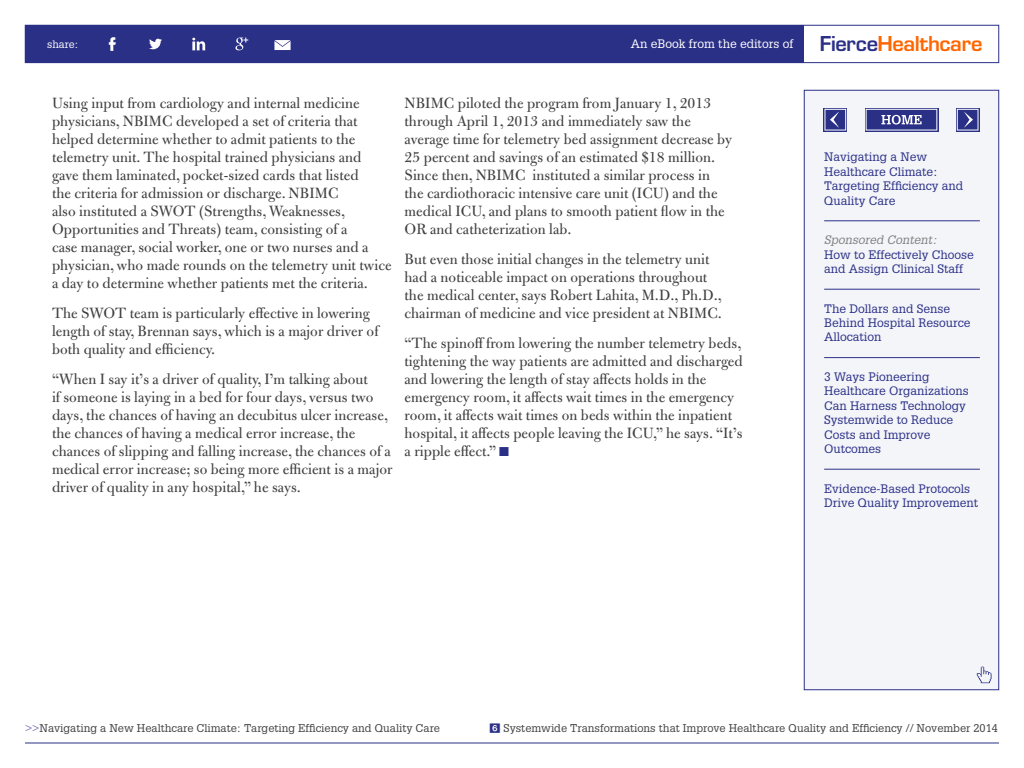
<style>
.page{position:relative;width:1024px;height:768px;background:#fff}
.page>*{position:absolute;margin:0;border:0;box-sizing:border-box;transform-origin:0 0}
.t1{font:600 20px "Eurostile LT Std";letter-spacing:-.015em;color:#f60}
.t2{font:16px/18px "Bulmer MT Std";letter-spacing:.005em;color:#404040}
.t3{font:12px/14.4px "Glypha LT Std";color:#2b3087}
.t4{font:12px "Glypha LT Std";color:#fff}
.t5{font:italic 12px "Glypha LT Std";color:#808080}
.t6{font:11px "Glypha LT Std";color:#404040}
.t7{font:10.5px "Glypha LT Std";color:#fff}
.s1{color:#2b3087}
.s2{color:#6064a5}
</style>
<div class="page">
<hr style="left:25px;top:742px;width:974px;height:2px;background:#2b3087">
<div style="left:804px;top:90px;width:195px;height:600px;background:#f4f5f9;border:1px solid #2b3087"></div>
<svg style="left:956px;top:108px;width:23px;height:23px"></svg>
<svg style="left:957px;top:109px;width:22px;height:22px"></svg>
<svg style="left:824px;top:108px;width:23px;height:23px"></svg>
<svg style="left:824px;top:109px;width:22px;height:22px"></svg>
<svg style="left:865px;top:108px;width:73px;height:23px"></svg>
<svg style="left:866px;top:109px;width:71px;height:22px;background:#595da1"></svg>
<hr style="left:824px;top:221px;width:156px;height:1px;background:#2b3087">
<hr style="left:824px;top:289px;width:156px;height:1px;background:#2b3087">
<hr style="left:824px;top:357px;width:156px;height:1px;background:#2b3087">
<hr style="left:824px;top:469px;width:156px;height:1px;background:#2b3087">
<svg style="left:977px;top:667px;width:15px;height:16px"></svg>
<div style="left:25px;top:25px;width:974px;height:38px;background:#fff;border:1px solid #2b3087"></div>
<div style="left:25px;top:25px;width:779px;height:38px;background:#2b3087"></div>
<svg style="left:274px;top:40px;width:17px;height:10px"></svg>
<svg style="left:109px;top:37px;width:7px;height:14px"></svg>
<svg style="left:149px;top:39px;width:13px;height:10px"></svg>
<svg style="left:192px;top:38px;width:13px;height:12px"></svg>
<svg style="left:235px;top:38px;width:13px;height:12px"></svg>
<p class="t7" style="left:47px;top:38px;width:33px">share:</p>
<p class="t4" style="left:631px;top:37px;width:164px">An eBook from the editors of</p>
<p class="t1" style="left:820px;top:32px;width:164px"><span class="s1">Fierce</span>Healthcare</p>
<p class="t2" style="left:52px;top:94px;width:341px">Using input from cardiology and internal medicine physicians, NBIMC developed a set of criteria that helped determine whether to admit patients to the telemetry unit. The hospital trained physicians and gave them laminated, pocket-sized cards that listed<br>the criteria for admission or discharge. NBIMC<br>also instituted a SWOT (Strengths, Weaknesses, Opportunities and Threats) team, consisting of a<br>case manager, social worker, one or two nurses and a physician, who made rounds on the telemetry unit twice a day to determine whether patients met the criteria.</p>
<p class="t2" style="left:52px;top:304px;width:328px">The SWOT team is particularly effective in lowering length of stay, Brennan says, which is a major driver of both quality and efficiency.</p>
<p class="t2" style="left:52px;top:370px;width:342px">“When I say it’s a driver of quality, I’m talking about<br>if someone is laying in a bed for four days, versus two days, the chances of having an decubitus ulcer increase, the chances of having a medical error increase, the chances of slipping and falling increase, the chances of a medical error increase; so being more efficient is a major driver of quality in any hospital,” he says.</p>
<p class="t2" style="left:404px;top:94px;width:329px">NBIMC piloted the program from January 1, 2013 through April 1, 2013 and immediately saw the average time for telemetry bed assignment decrease by 25 percent and savings of an estimated $18 million.<br>Since then, NBIMC instituted a similar process in the cardiothoracic intensive care unit (ICU) and the medical ICU, and plans to smooth patient flow in the OR and catheterization lab.</p>
<p class="t2" style="left:404px;top:250px;width:319px">But even those initial changes in the telemetry unit had a noticeable impact on operations throughout the medical center, says Robert Lahita, M.D., Ph.D., chairman of medicine and vice president at NBIMC.</p>
<p class="t2" style="left:404px;top:334px;width:340px">“The spinoff from lowering the number telemetry beds, tightening the way patients are admitted and discharged and lowering the length of stay affects holds in the emergency room, it affects wait times in the emergency room, it affects wait times on beds within the inpatient hospital, it affects people leaving the ICU,” he says. “It’s a ripple effect.” <span class="s1">■</span></p>
<p class="t3" style="left:824px;top:150px;width:140px">Navigating a New<br>Healthcare Climate:<br>Targeting Efficiency and<br>Quality Care</p>
<p class="t5" style="left:824px;top:233px;width:114px">Sponsored Content:</p>
<p class="t3" style="left:824px;top:247px;width:151px">How to Effectively Choose and Assign Clinical Staff</p>
<p class="t3" style="left:824px;top:301px;width:148px">The Dollars and Sense<br>Behind Hospital Resource<br>Allocation</p>
<p class="t3" style="left:824px;top:369px;width:146px">3 Ways Pioneering<br>Healthcare Organizations<br>Can Harness Technology<br>Systemwide to Reduce<br>Costs and Improve<br>Outcomes</p>
<p class="t3" style="left:824px;top:481px;width:156px">Evidence-Based Protocols<br>Drive Quality Improvement</p>
<p class="t6" style="left:25px;top:721px;width:417px"><span class="s2">&gt;&gt;</span>Navigating a New Healthcare Climate: Targeting Efficiency and Quality Care</p>
<p class="t6" style="left:504px;top:722px;width:496px">Systemwide Transformations that Improve Healthcare Quality and Efficiency // November 2014</p>
</div>
